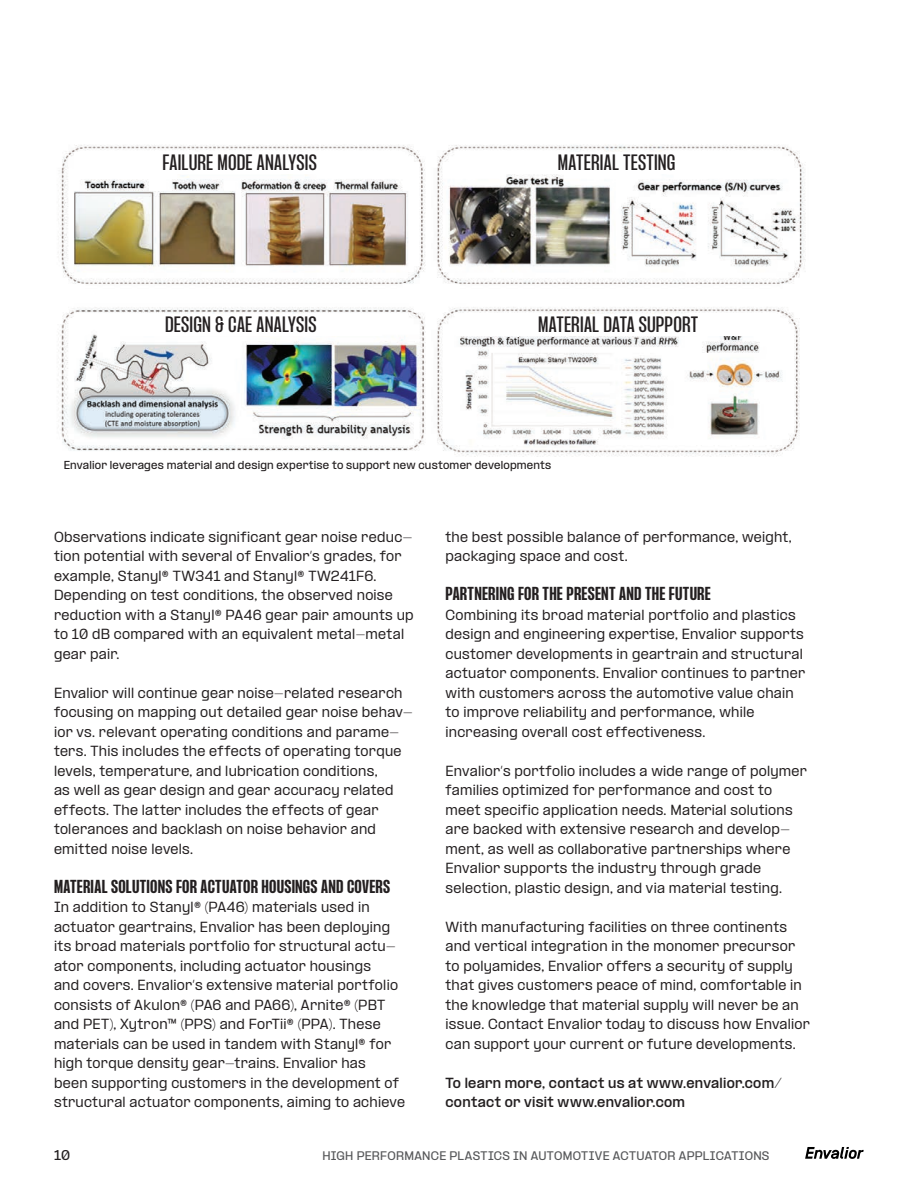
<style>
.page{position:relative;width:918px;height:1188px;background:#fff}
.page>*{position:absolute;margin:0;border:0;box-sizing:border-box;transform-origin:0 0}
.Envalior-Large_Subhead{font:500 condensed 19.5px "PP Formula";letter-spacing:.015em;color:#231f20}
.Envalior-SubHead{font:700 condensed 16.5px "PP Formula";letter-spacing:.015em;color:#231f20}
.Envalior-Body{font:500 12.3px/19.5px "PP Formula";letter-spacing:.025em;color:#231f20}
.Envalior-Body-2{font:700 12.3px/19.5px "PP Formula";letter-spacing:.025em;color:#231f20}
.t1{font:600 12px "PP Formula";color:#231f20}
.t2{font:600 10.5px "PP Formula";letter-spacing:.025em;color:#57585a}
.Envalior-Cutlines{font:600 9.75px "PP Formula";letter-spacing:.02em;color:#231f20}
</style>
<div class="page">
<svg style="left:805px;top:1147px;width:59px;height:12px"></svg>
<img style="left:58px;top:145px;width:748px;height:139px">
<div style="left:75px;top:152px;width:330px;height:22px;background:#fff"></div>
<div style="left:455px;top:152px;width:324px;height:22px;background:#fff"></div>
<img style="left:58px;top:307px;width:742px;height:149px">
<div style="left:99px;top:314px;width:283px;height:22px;background:#fff"></div>
<div style="left:456px;top:314px;width:324px;height:22px;background:#fff"></div>
<p class="Envalior-Large_Subhead" style="left:163px;top:150px;width:156px">FAILURE MODE ANALYSIS</p>
<p class="Envalior-Large_Subhead" style="left:558px;top:150px;width:119px">MATERIAL TESTING</p>
<p class="Envalior-Large_Subhead" style="left:165px;top:312px;width:153px">DESIGN &amp; CAE ANALYSIS</p>
<p class="Envalior-Large_Subhead" style="left:538px;top:312px;width:162px">MATERIAL DATA SUPPORT</p>
<p class="Envalior-Cutlines" style="left:64px;top:459px;width:489px">Envalior leverages material and design expertise to support new customer developments</p>
<p class="Envalior-Body" style="left:54px;top:527px;width:361px">Observations indicate significant gear noise reduc&shy;tion potential with several of Envalior’s grades, for example, Stanyl® TW341 and Stanyl® TW241F6.<br>Depending on test conditions, the observed noise reduction with a Stanyl® PA46 gear pair amounts up to 10 dB compared with an equivalent metal-metal gear pair.</p>
<p class="Envalior-Body" style="left:54px;top:683px;width:360px">Envalior will continue gear noise-related research focusing on mapping out detailed gear noise behav&shy;ior vs. relevant operating conditions and parame&shy;ters. This includes the effects of operating torque levels, temperature, and lubrication conditions,<br>as well as gear design and gear accuracy related effects. The latter includes the effects of gear tolerances and backlash on noise behavior and emitted noise levels.</p>
<p class="Envalior-SubHead" style="left:54px;top:876px;width:338px">MATERIAL SOLUTIONS FOR ACTUATOR HOUSINGS AND COVERS</p>
<p class="Envalior-Body" style="left:54px;top:897px;width:353px">In addition to Stanyl® (PA46) materials used in actuator geartrains, Envalior has been deploying its broad materials portfolio for structural actu&shy;ator components, including actuator housings<br>and covers. Envalior’s extensive material portfolio consists of Akulon® (PA6 and PA66), Arnite® (PBT and PET), Xytron™ (PPS) and ForTii® (PPA). These materials can be used in tandem with Stanyl® for high torque density gear-trains. Envalior has<br>been supporting customers in the development of structural actuator components, aiming to achieve</p>
<p class="Envalior-Body" style="left:445px;top:527px;width:348px">the best possible balance of performance, weight, packaging space and cost.</p>
<p class="Envalior-SubHead" style="left:446px;top:583px;width:267px">PARTNERING FOR THE PRESENT AND THE FUTURE</p>
<p class="Envalior-Body" style="left:446px;top:605px;width:361px">Combining its broad material portfolio and plastics design and engineering expertise, Envalior supports customer developments in geartrain and structural actuator components. Envalior continues to partner with customers across the automotive value chain to improve reliability and performance, while increasing overall cost effectiveness.</p>
<p class="Envalior-Body" style="left:446px;top:761px;width:363px">Envalior’s portfolio includes a wide range of polymer families optimized for performance and cost to meet specific application needs. Material solutions are backed with extensive research and develop&shy;ment, as well as collaborative partnerships where Envalior supports the industry through grade selection, plastic design, and via material testing.</p>
<p class="Envalior-Body" style="left:446px;top:917px;width:366px">With manufacturing facilities on three continents and vertical integration in the monomer precursor to polyamides, Envalior offers a security of supply that gives customers peace of mind, comfortable in the knowledge that material supply will never be an issue. Contact Envalior today to discuss how Envalior can support your current or future developments.</p>
<p class="Envalior-Body-2" style="left:446px;top:1073px;width:338px">To learn more, contact us at www.envalior.com/ contact or visit www.envalior.com</p>
<p class="t1" style="left:54px;top:1147px;width:18px">10</p>
<p class="t2" style="left:322px;top:1149px;width:449px">HIGH PERFORMANCE PLASTICS IN AUTOMOTIVE ACTUATOR APPLICATIONS</p>
</div>
